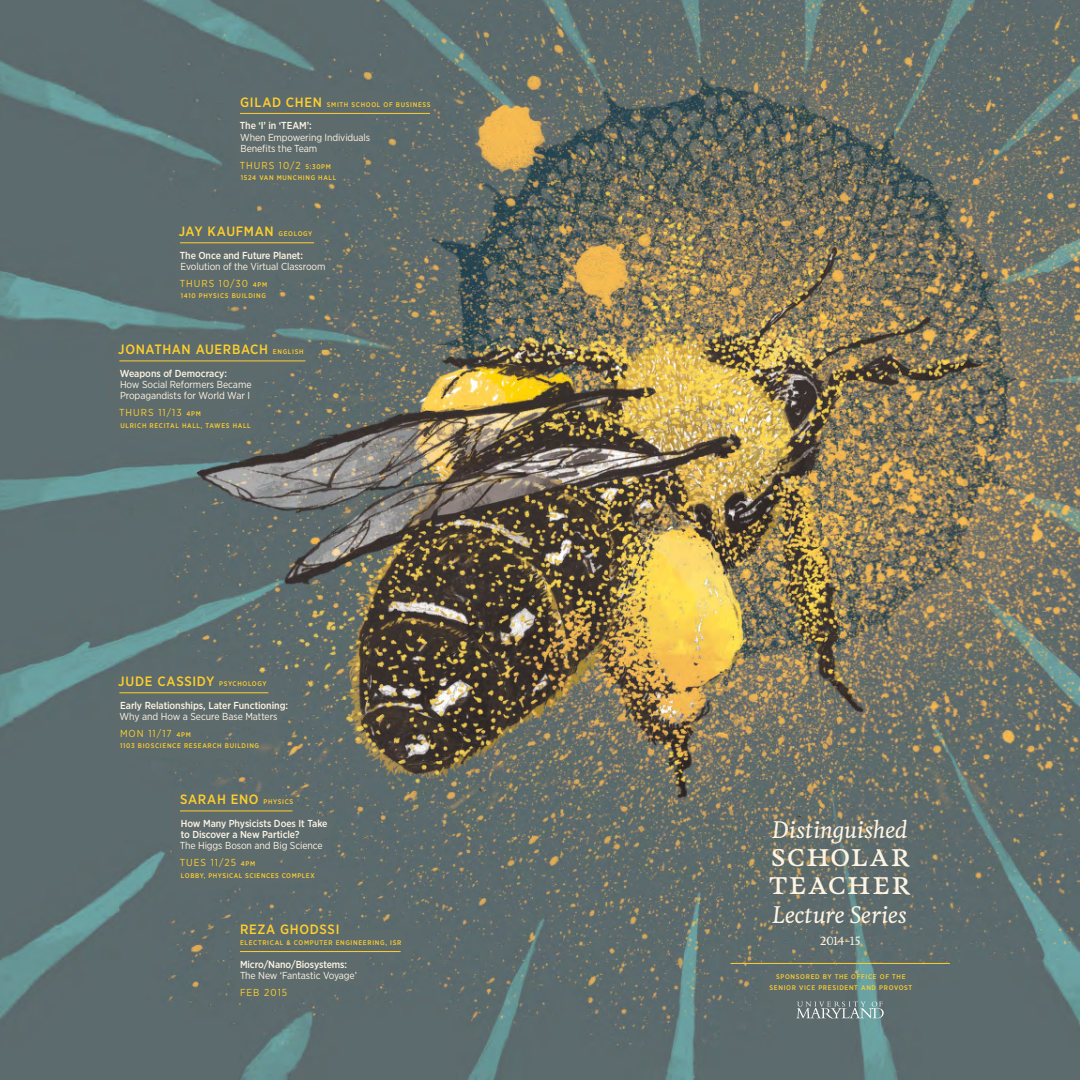
<style>
.page{position:relative;width:1080px;height:1080px;background:#fff}
.page>*{position:absolute;margin:0;border:0;box-sizing:border-box;transform-origin:0 0}
.t1{font:500 30px/28.1px "Feijoa";letter-spacing:.05em;color:#fff4e2}
.t2{font:italic 500 22.5px "Feijoa";letter-spacing:-.005em;color:#fff4e2}
.t3{font:500 13.5px "Gotham Narrow";letter-spacing:.05em;color:#ffcf2b}
.t4{font:500 11.25px "Feijoa";letter-spacing:-.03em;color:#fff4e2}
.t5{font:10.12px/16.9px "Gotham Narrow";letter-spacing:-.01em;color:#fff4e2}
.t6{font:500 10.12px/11.2px "Gotham Narrow";letter-spacing:-.01em;color:#fff4e2}
.t7{font:10.12px "Gotham Narrow";letter-spacing:.1em;color:#ffcf2b}
.t8{font:500 6.75px/11.2px "Gotham Narrow";letter-spacing:.1em;color:#ffcf2b;text-align:center}
.t9{font:500 6.75px "Gotham Narrow";letter-spacing:.08em;color:#ffcf2b}
.s1{font-size:13.5px}
.s2{font-weight:500;font-size:6.75px}
.s3{font-size:6.75px}
.s4{color:#ffcf2b}
.s5{font-weight:500;font-size:6.75px;color:#ffcf2b}
</style>
<div class="page">
<img style="left:0;top:0;width:1080px;height:1080px">
<div style="left:232px;top:90px;width:204px;height:100px;background:#5d6b6d"></div>
<div style="left:174px;top:218px;width:157px;height:86px;background:#5d6b6d"></div>
<div style="left:106px;top:336px;width:202px;height:103px;background:#5d6b6d"></div>
<div style="left:111px;top:669px;width:182px;height:91px;background:#5d6b6d"></div>
<div style="left:172px;top:788px;width:165px;height:104px;background:#5d6b6d"></div>
<div style="left:235px;top:922px;width:171px;height:79px;background:#5d6b6d"></div>
<hr style="left:240px;top:113px;width:190px;height:1px;background:#ffcf2b">
<hr style="left:180px;top:243px;width:134px;height:1px;background:#ffcf2b">
<hr style="left:119px;top:361px;width:186px;height:1px;background:#ffcf2b">
<hr style="left:119px;top:693px;width:149px;height:1px;background:#ffcf2b">
<hr style="left:240px;top:951px;width:161px;height:1px;background:#ffcf2b">
<hr style="left:180px;top:811px;width:113px;height:1px;background:#ffcf2b">
<hr style="left:731px;top:963px;width:219px;height:1px;background:#ffcf2b">
<svg style="left:761px;top:968px;width:158px;height:57px;background:#637677"></svg>
<p class="t8" style="left:240px;top:99px;width:192px"><span class="s1">GILAD CHEN</span> SMITH SCHOOL OF BUSINESS</p>
<p class="t6" style="left:240px;top:120px;width:73px">The ‘I’ in ‘TEAM’:</p>
<p class="t5" style="left:240px;top:131px;width:131px;line-height:11.2px">When Empowering Individuals<br>Benefits the Team</p>
<p class="t7" style="left:240px;top:159px;width:93px">THURS 10/2 <span class="s2">5:30PM</span></p>
<p class="t8" style="left:241px;top:172px;width:97px">1524 VAN MUNCHING HALL</p>
<h3 class="t3" style="left:179px;top:223px;width:135px">JAY KAUFMAN <span class="s3">GEOLOGY</span></h3>
<p class="t6" style="left:180px;top:249px;width:125px">The Once and Future Planet:</p>
<p class="t5" style="left:180px;top:258px;width:147px">Evolution of the Virtual Classroom<br><span class="s4">THURS 10/30</span> <span class="s5">4PM</span></p>
<p class="t8" style="left:181px;top:290px;width:87px">1410 PHYSICS BUILDING</p>
<h3 class="t3" style="left:118px;top:341px;width:187px">JONATHAN AUERBACH <span class="s3">ENGLISH</span></h3>
<p class="t6" style="left:120px;top:368px;width:109px">Weapons of Democracy:</p>
<p class="t5" style="left:120px;top:379px;width:133px;line-height:11.2px">How Social Reformers Became<br>Propagandists for World War I</p>
<p class="t7" style="left:119px;top:406px;width:83px">THURS 11/13 <span class="s2">4PM</span></p>
<p class="t8" style="left:120px;top:419px;width:132px">ULRICH RECITAL HALL, TAWES HALL</p>
<h3 class="t3" style="left:118px;top:673px;width:150px">JUDE CASSIDY <span class="s3">PSYCHOLOGY</span></h3>
<p class="t6" style="left:120px;top:699px;width:170px">Early Relationships, Later Functioning:</p>
<p class="t5" style="left:120px;top:708px;width:159px">Why and How a Secure Base Matters<br><span class="s4">MON 11/17</span> <span class="s5">4PM</span></p>
<p class="t8" style="left:120px;top:740px;width:140px">1103 BIOSCIENCE RESEARCH BUILDING</p>
<h3 class="t3" style="left:180px;top:791px;width:115px">SARAH ENO <span class="s3">PHYSICS</span></h3>
<p class="t6" style="left:181px;top:818px;width:148px">How Many Physicists Does It Take to Discover a New Particle?</p>
<p class="t5" style="left:180px;top:837px;width:144px">The Higgs Boson and Big Science<br><span class="s4">TUES 11/25</span> <span class="s5">4PM</span></p>
<p class="t9" style="left:181px;top:871px;width:135px">LOBBY, PHYSICAL SCIENCES COMPLEX</p>
<h3 class="t3" style="left:240px;top:920px;width:101px">REZA GHODSSI</h3>
<p class="t8" style="left:240px;top:937px;width:163px">ELECTRICAL &amp; COMPUTER ENGINEERING, ISR</p>
<p class="t6" style="left:240px;top:958px;width:109px">Micro/Nano/Biosystems:</p>
<p class="t5" style="left:240px;top:967px;width:118px">The New ‘Fantastic Voyage’</p>
<p class="t7" style="left:240px;top:986px;width:49px">FEB 2015</p>
<h2 class="t2" style="left:772px;top:815px;width:138px">Distinguished</h2>
<h1 class="t1" style="left:770px;top:842px;width:141px">Scholar<br>Teacher</h1>
<h2 class="t2" style="left:772px;top:900px;width:136px">Lecture Series</h2>
<p class="t4" style="left:820px;top:934px;width:43px">2014–15</p>
<p class="t8" style="left:770px;top:971px;width:144px">SPONSORED BY THE OFFICE OF THE<br>SENIOR VICE PRESIDENT AND PROVOST</p>
</div>
